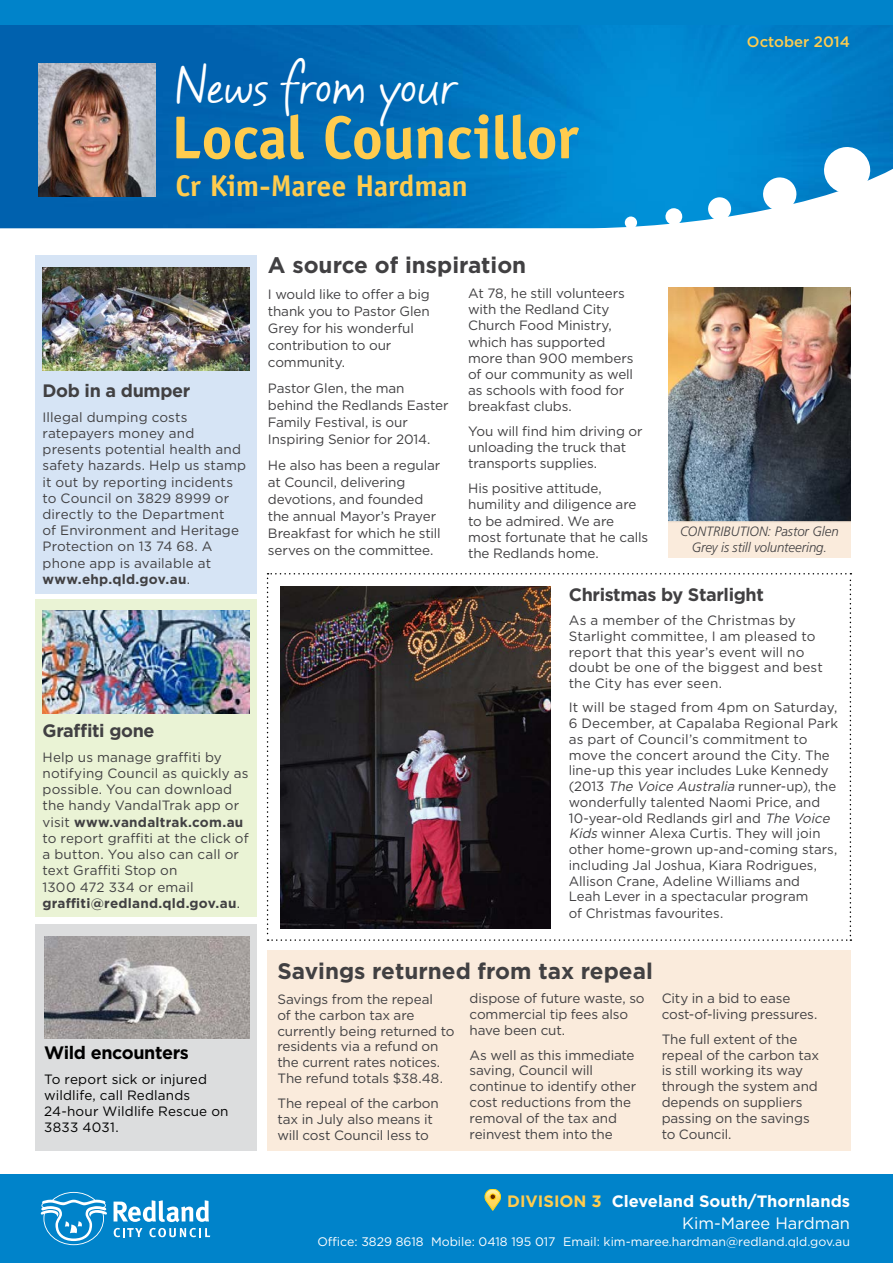
<style>
.page{position:relative;width:893px;height:1263px;background:#fff}
.page>*{position:absolute;margin:0;border:0;box-sizing:border-box;transform-origin:0 0}
.t1{font:700 60.75px "Officina Sans";letter-spacing:-.015em;color:#ffcc4e}
.t2{font:49.8px "Mayfield";letter-spacing:-.015em;color:#fff}
.t3{font:700 30px "Officina Sans";letter-spacing:-.005em;color:#ffcc4e}
.t4{font:700 22.5px "Gotham";color:#414042}
.t5{font:700 18px "Gotham";letter-spacing:-.02em;color:#414042}
.t6{font:700 18px "Gotham";letter-spacing:-.02em;color:#000}
.t7{font:700 16.5px/21.9px "Gotham";color:#fff;text-align:right}
.t8{font:500 15px "Gotham";color:#ffcc4e}
.t9{font:13.5px/16.2px "Gotham";letter-spacing:-.005em;color:#414042}
.t10{font:13.5px/16.2px "Gotham";letter-spacing:.01em;color:#000}
.t11{font:italic 300 13.5px/16.2px "Frutiger LT";letter-spacing:-.005em;color:#414042;text-align:center}
.t12{font:12.3px "Gotham";color:#fff}
.s1{font-weight:700}
.s2{font-style:italic}
.s3{color:#ffcc4e}
.s4{font-weight:400}
</style>
<div class="page">
<img style="left:0;top:25px;width:893px;height:115px">
<svg style="left:0;top:140px;width:893px;height:199px"></svg>
<svg style="left:762px;top:177px;width:35px;height:34px"></svg>
<svg style="left:823px;top:146px;width:48px;height:48px"></svg>
<div style="left:625px;top:216px;width:12px;height:13px;background:#fff;border-radius:50%"></div>
<div style="left:665px;top:208px;width:17px;height:17px;background:#fff;border-radius:50%"></div>
<div style="left:708px;top:197px;width:23px;height:24px;background:#fff;border-radius:50%"></div>
<div style="left:0;top:0;width:893px;height:25px;background:#0083ca"></div>
<div style="left:0;top:1174px;width:893px;height:89px;background:#0083ca"></div>
<svg style="left:114px;top:1200px;width:95px;height:22px"></svg>
<svg style="left:149px;top:1228px;width:61px;height:9px"></svg>
<svg style="left:114px;top:1228px;width:28px;height:9px"></svg>
<svg style="left:41px;top:1192px;width:66px;height:53px"></svg>
<img style="left:38px;top:64px;width:117px;height:132px">
<svg style="left:485px;top:1189px;width:16px;height:21px"></svg>
<div style="left:36px;top:255px;width:221px;height:338px;background:#d6e4f5"></div>
<div style="left:36px;top:600px;width:221px;height:317px;background:#eaf3d5"></div>
<div style="left:36px;top:924px;width:221px;height:226px;background:#dcddde"></div>
<img style="left:43px;top:268px;width:207px;height:102px">
<img style="left:43px;top:611px;width:207px;height:102px">
<img style="left:44px;top:936px;width:206px;height:103px">
<div style="left:267px;top:950px;width:583px;height:200px;background:#faebdc"></div>
<img style="left:668px;top:287px;width:182px;height:234px">
<div style="left:668px;top:522px;width:182px;height:36px;background:#faebdc"></div>
<svg style="left:267px;top:573px;width:584px;height:368px"></svg>
<img style="left:280px;top:586px;width:271px;height:342px">
<h2 class="t2" style="left:175px;top:52px;width:283px">News from your</h2>
<h1 class="t1" style="left:171px;top:100px;width:409px">Local Councillor</h1>
<h3 class="t3" style="left:175px;top:167px;width:294px">Cr Kim-Maree Hardman</h3>
<p class="t8" style="left:747px;top:32px;width:105px">October 2014</p>
<h3 class="t5" style="left:43px;top:379px;width:149px">Dob in a dumper</h3>
<p class="t9" style="left:43px;top:409px;width:205px">Illegal dumping costs ratepayers money and presents potential health and safety hazards. Help us stamp it out by reporting incidents to Council on 3829 8999 or directly to the Department<br>of Environment and Heritage<br>Protection on 13 74 68. A phone app is available at <span class="s1">www.ehp.qld.gov.au</span>.</p>
<h3 class="t5" style="left:43px;top:719px;width:114px">Graffiti gone</h3>
<p class="t9" style="left:43px;top:749px;width:208px">Help us manage graffiti by notifying Council as quickly as possible. You can download the handy VandalTrak app or visit <span class="s1">www.vandaltrak.com.au </span>to report graffiti at the click of a button. You also can call or text Graffiti Stop on<br>1300 472 334 or email <span class="s1">graffiti@redland.qld.gov.au</span>.</p>
<h3 class="t6" style="left:44px;top:1040px;width:146px">Wild encounters</h3>
<p class="t10" style="left:44px;top:1070px;width:186px">To report sick or injured wildlife, call Redlands<br>24-hour Wildlife Rescue on<br>3833 4031.</p>
<h3 class="t4" style="left:268px;top:250px;width:260px">A source of inspiration</h3>
<p class="t9" style="left:268px;top:285px;width:163px;line-height:17.1px">I would like to offer a big thank you to Pastor Glen<br>Grey for his wonderful contribution to our community.</p>
<p class="t9" style="left:268px;top:379px;width:182px;line-height:17.1px">Pastor Glen, the man behind the Redlands Easter<br>Family Festival, is our<br>Inspiring Senior for 2014.</p>
<p class="t9" style="left:268px;top:456px;width:174px;line-height:17.1px">He also has been a regular at Council, delivering devotions, and founded the annual Mayor’s Prayer<br>Breakfast for which he still serves on the committee.</p>
<p class="t9" style="left:468px;top:285px;width:167px">At 78, he still volunteers with the Redland City<br>Church Food Ministry, which has supported more than 900 members of our community as well as schools with food for breakfast clubs.</p>
<p class="t9" style="left:468px;top:423px;width:176px">You will find him driving or unloading the truck that transports supplies.</p>
<p class="t9" style="left:468px;top:480px;width:182px">His positive attitude, humility and diligence are to be admired. We are most fortunate that he calls the Redlands home.</p>
<p class="t11" style="left:680px;top:523px;width:160px">CONTRIBUTION: Pastor Glen<br>Grey is still volunteering.</p>
<h3 class="t5" style="left:569px;top:583px;width:197px">Christmas by Starlight</h3>
<p class="t9" style="left:569px;top:612px;width:256px;line-height:15.8px">As a member of the Christmas by<br>Starlight committee, I am pleased to report that this year’s event will no doubt be one of the biggest and best the City has ever seen.</p>
<p class="t9" style="left:569px;top:699px;width:271px;line-height:15.8px">It will be staged from 4pm on Saturday, 6 December, at Capalaba Regional Park as part of Council’s commitment to move the concert around the City. The line-up this year includes Luke Kennedy (2013 <span class="s2">The Voice Australia</span> runner-up), the wonderfully talented Naomi Price, and 10-year-old Redlands girl and <span class="s2">TheVoice Kids</span>winner Alexa Curtis. They will join other home-grown up-and-coming stars, including Jal Joshua, Kiara Rodrigues, Allison Crane, Adeline Williams and<br>Leah Lever in a spectacular program<br>of Christmas favourites.</p>
<h3 class="t4" style="left:277px;top:956px;width:377px">Savings returned from tax repeal</h3>
<p class="t9" style="left:277px;top:991px;width:179px">Savings from the repeal<br>of the carbon tax are currently being returned to residents via a refund on the current rates notices.<br>The refund totals $38.48.</p>
<p class="t9" style="left:277px;top:1095px;width:163px">The repeal of the carbon tax in July also means it will cost Council less to</p>
<p class="t9" style="left:470px;top:990px;width:177px">dispose of future waste, so commercial tip fees also have been cut.</p>
<p class="t9" style="left:470px;top:1046px;width:168px">As well as this immediate saving, Council will continue to identify other cost reductions from the removal of the tax and reinvest them into the</p>
<p class="t9" style="left:662px;top:990px;width:157px">City in a bid to ease cost-of-living pressures.</p>
<p class="t9" style="left:662px;top:1030px;width:159px">The full extent of the repeal of the carbon tax is still working its way through the system and depends on suppliers passing on the savings to Council.</p>
<p class="t7" style="left:507px;top:1190px;width:344px"><span class="s3">DIVISION 3</span> Cleveland South/Thornlands<br><span class="s4">Kim-Maree Hardman</span></p>
<p class="t12" style="left:317px;top:1234px;width:534px">Office: 3829 8618 Mobile: 0418 195 017 Email: kim-maree.hardman@redland.qld.gov.au</p>
</div>
